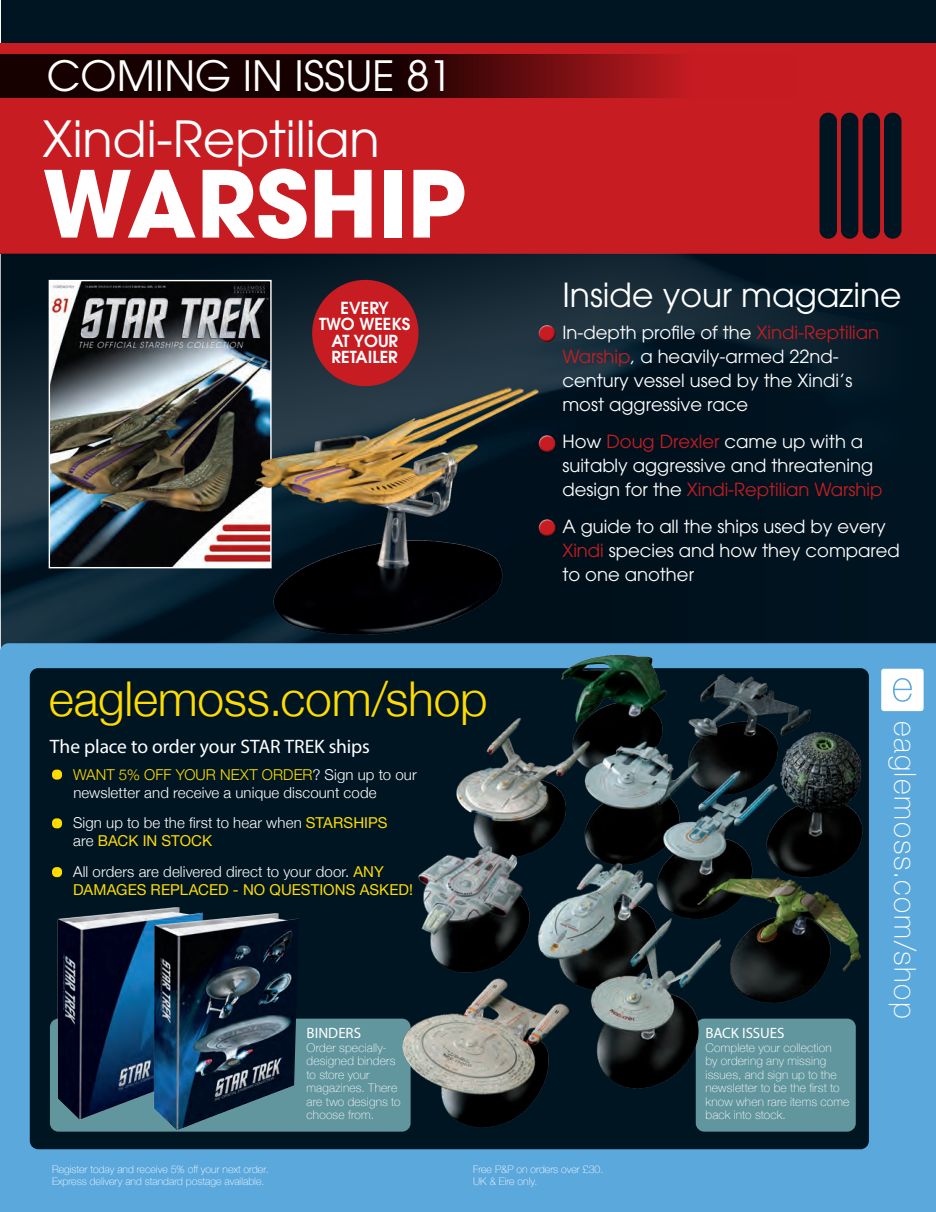
<style>
.page{position:relative;width:936px;height:1212px;background:#fff}
.page>*{position:absolute;margin:0;border:0;box-sizing:border-box;transform-origin:0 0}
.t1{font:700 91.5px "Avant Garde";color:#fff}
.t2{font:49.5px "Avant Garde LT";color:#fff}
.t3{font:300 48px "Helvetica Neue";letter-spacing:-.005em;color:#ffdc01}
.t4{font:41.55px "Avant Garde";color:#fff}
.t5{font:33px "Avant Garde";color:#fff}
.t6{font:100 30px "Helvetica Neue";letter-spacing:.055em;color:#fff}
.t7{font:19.5px "Myriad Pro";letter-spacing:-.01em;color:#fff}
.t8{font:18px/24px "Avant Garde";color:#fff}
.t9{font:600 16.5px/16.5px "Avant Garde";color:#fff;text-align:center}
.t10{font:300 15px/18px "Helvetica Neue";letter-spacing:.005em;color:#fff}
.t11{font:15px "Myriad Pro";color:#fff}
.t12{font:100 12px/13.5px "Helvetica Neue";letter-spacing:.015em;color:#fff}
.t13{font:100 10.5px/12px "Helvetica Neue";color:#fff}
.s1{color:#ffdc01}
.s2{font-weight:400;color:#ffdc01}
.s3{color:#c61c22}
.s4{font-family:"Avant Garde LT";color:#c61c22}
</style>
<div class="page">
<div style="left:1px;top:0;width:934px;height:1212px;background:#001522"></div>
<div style="left:0;top:43px;width:935px;height:210px;background:#c61c22"></div>
<svg style="left:0;top:54px;width:677px;height:44px;background:#390506"></svg>
<div style="left:819px;top:113px;width:17px;height:126px;background:#001522;border-radius:9px"></div>
<div style="left:862px;top:113px;width:18px;height:126px;background:#001522;border-radius:9px"></div>
<div style="left:840px;top:113px;width:18px;height:126px;background:#001522;border-radius:9px"></div>
<div style="left:883px;top:113px;width:18px;height:126px;background:#001522;border-radius:9px"></div>
<img style="left:0;top:253px;width:935px;height:390px">
<img style="left:51px;top:282px;width:218px;height:284px">
<div style="left:49px;top:280px;width:222px;height:288px;border:1px solid #fff"></div>
<div style="left:312px;top:280px;width:106px;height:106px;background:#c61c22;border-radius:50%"></div>
<div style="left:536px;top:323px;width:21px;height:15px;background:#fff;opacity:.75"></div>
<svg style="left:0;top:643px;width:935px;height:569px"></svg>
<div style="left:52px;top:769px;width:10px;height:10px;background:#ffdc01;border-radius:4px"></div>
<div style="left:52px;top:818px;width:10px;height:10px;background:#ffdc01;border-radius:4px"></div>
<div style="left:52px;top:867px;width:10px;height:10px;background:#ffdc01;border-radius:4px"></div>
<div style="left:881px;top:669px;width:42px;height:42px;background:#fff;border-radius:3px"></div>
<img style="left:52px;top:899px;width:159px;height:231px">
<img style="left:146px;top:902px;width:153px;height:233px">
<img style="left:380px;top:639px;width:533px;height:503px">
<img style="left:230px;top:327px;width:331px;height:333px">
<h3 class="t4" style="left:47px;top:51px;width:407px">COMING IN ISSUE 81</h3>
<h2 class="t2" style="left:43px;top:109px;width:338px">Xindi-Reptilian</h2>
<h1 class="t1" style="left:43px;top:144px;width:424px">WARSHIP</h1>
<p class="t9" style="left:319px;top:299px;width:93px">EVERY<br>TWO WEEKS<br>AT YOUR<br>RETAILER</p>
<h3 class="t3" style="left:49px;top:660px;width:440px">eaglemoss.com/shop</h3>
<p class="t7" style="left:50px;top:734px;width:321px">The place to order your STAR TREK ships</p>
<p class="t10" style="left:73px;top:764px;width:345px"><span class="s1">WANT 5% OFF YOUR NEXT ORDER</span>? Sign up to our newsletter and receive a unique discount code</p>
<p class="t10" style="left:73px;top:813px;width:316px">Sign up to be the first to hear when <span class="s2">STARSHIPS </span>are <span class="s2">BACK IN STOCK</span></p>
<p class="t10" style="left:73px;top:862px;width:341px">All orders are delivered direct to your door. <span class="s2">ANY<br>DAMAGES REPLACED - NO QUESTIONS ASKED!</span></p>
<p class="t11" style="left:306px;top:1024px;width:56px">BINDERS</p>
<p class="t12" style="left:306px;top:1040px;width:95px">Order specially&shy;designed binders to store your magazines. There are two designs to choose from.</p>
<h3 class="t5" style="left:562px;top:275px;width:341px">Inside your magazine</h3>
<p class="t8" style="left:562px;top:320px;width:318px">In-depth profile of the <span class="s3">Xindi-Reptilian<br></span><span class="s4">Warship</span>, a heavily-armed 22nd&shy;century vessel used by the Xindi’s most aggressive race</p>
<p class="t8" style="left:562px;top:429px;width:321px">How <span class="s4">Doug Drexler</span> came up with a suitably aggressive and threatening design for the <span class="s3">Xindi-Reptilian</span> <span class="s4">Warship</span></p>
<p class="t8" style="left:562px;top:514px;width:339px">A guide to all the ships used by every<br><span class="s4">Xindi</span> species and how they compared to one another</p>
<p class="t11" style="left:705px;top:1024px;width:81px">BACK ISSUES</p>
<p class="t12" style="left:705px;top:1040px;width:145px">Complete your collection<br>by ordering any missing issues, and sign up to the newsletter to be the first to know when rare items come back into stock.</p>
<h3 class="t6" style="left:927px;top:721px;width:299px;rotate:90deg">eaglemoss.com/shop</h3>
<p class="t13" style="left:52px;top:1163px;width:218px">Register today and receive 5% off your next order.<br>Express delivery and standard postage available.</p>
<p class="t13" style="left:473px;top:1163px;width:131px">Free P&amp;P on orders over £30.<br>UK &amp; Eire only.</p>
</div>
